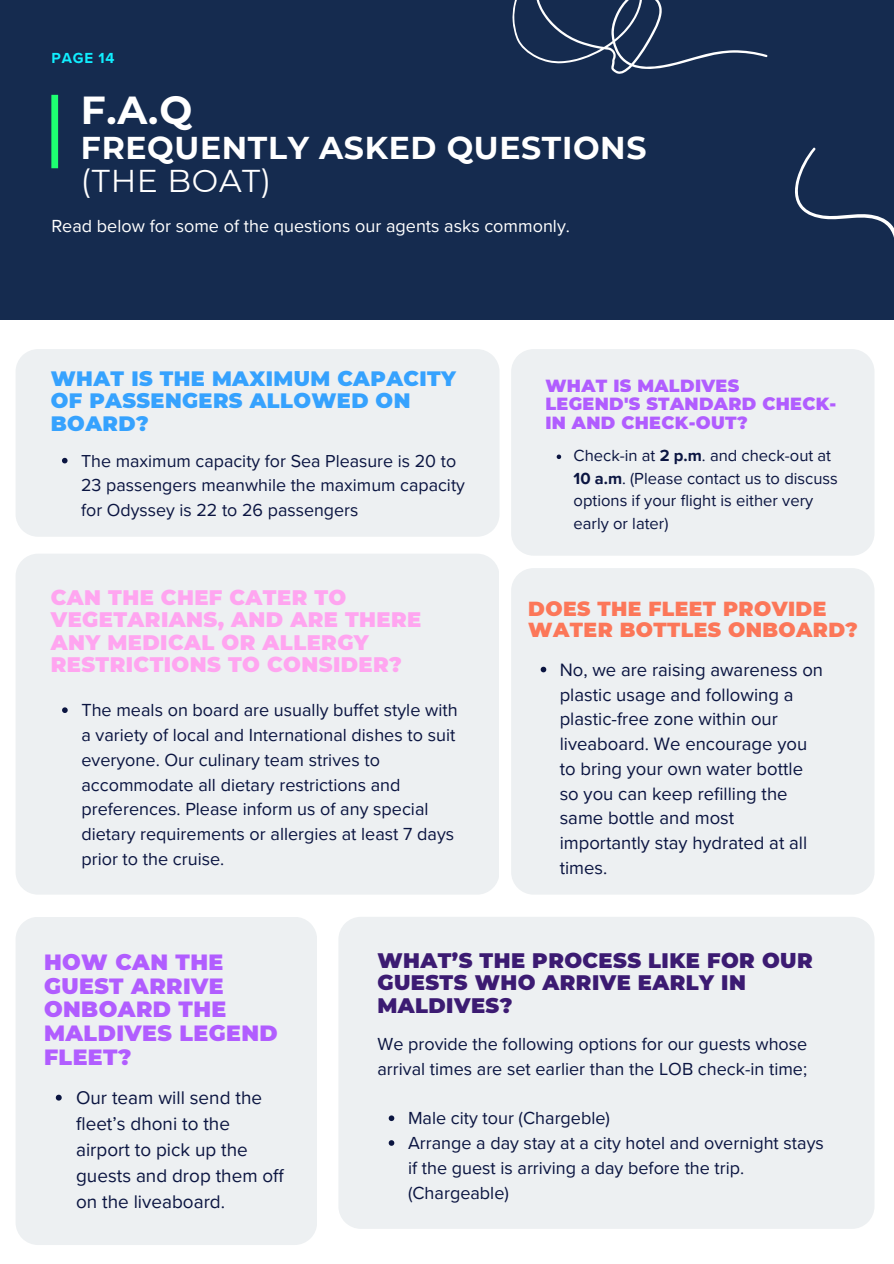
<style>
.page{position:relative;width:894px;height:1264px;background:#fff}
.page>*{position:absolute;margin:0;border:0;box-sizing:border-box;transform-origin:0 0}
.t1{font:700 39px "Montserrat";color:#fff}
.t2{font:700 31.5px/33.8px "Montserrat";letter-spacing:.02em;color:#fff}
.t3{font:900 22.05px/23.5px "Montserrat";letter-spacing:.02em;color:#b15dff}
.t4{font:900 21px/22.5px "Montserrat";letter-spacing:.02em;color:#ffa5f0}
.t5{font:900 21px/22.5px "Montserrat";letter-spacing:.02em;color:#3c1b72}
.t6{font:900 20.85px/22.4px "Montserrat";letter-spacing:.02em;color:#36a2fe}
.t7{font:900 20.25px/21.3px "Montserrat";letter-spacing:.02em;color:#fc7759}
.t8{font:18.9px/26px "Proxima Nova";color:#0b1541}
.t9{font:18.45px/24.8px "Proxima Nova";color:#0b1541}
.t10{font:18px/24.8px "Proxima Nova";color:#0b1541}
.t11{font:18px "Proxima Nova";color:#fff}
.t12{font:17.85px/24.5px "Proxima Nova";color:#0b1541}
.t13{font:900 17.55px/18.8px "Montserrat";letter-spacing:.02em;color:#b15dff}
.t14{font:16.5px/22.5px "Proxima Nova";color:#0b1541}
.t15{font:700 15px "Proxima Nova";letter-spacing:.05em;color:#10eeff}
.s1{font-weight:400}
.s2{font-weight:700}
</style>
<div class="page">
<div style="left:16px;top:349px;width:483px;height:188px;background:#edf0f2"></div>
<svg style="left:62px;top:458px;width:5px;height:5px"></svg>
<div style="left:16px;top:553px;width:483px;height:341px;background:#edf0f2;border-radius:22px"></div>
<svg style="left:62px;top:707px;width:6px;height:6px"></svg>
<div style="left:338px;top:917px;width:536px;height:311px;background:#edf0f2"></div>
<svg style="left:388px;top:1115px;width:6px;height:6px"></svg>
<svg style="left:388px;top:1140px;width:6px;height:5px"></svg>
<div style="left:16px;top:917px;width:301px;height:327px;background:#edf0f2"></div>
<svg style="left:56px;top:1094px;width:6px;height:6px"></svg>
<div style="left:511px;top:349px;width:363px;height:206px;background:#edf0f2"></div>
<svg style="left:556px;top:454px;width:5px;height:5px"></svg>
<div style="left:511px;top:568px;width:363px;height:326px;background:#edf0f2;border-radius:22px"></div>
<svg style="left:540px;top:666px;width:6px;height:6px"></svg>
<div style="left:0;top:0;width:893px;height:320px;background:#152b4f"></div>
<svg style="left:512px;top:0;width:255px;height:74px"></svg>
<svg style="left:784px;top:147px;width:109px;height:229px"></svg>
<div style="left:51px;top:95px;width:7px;height:73px;background:#1eff71"></div>
<h3 class="t15" style="left:52px;top:50px;width:64px">PAGE 14</h3>
<p class="t1" style="left:81px;top:86px;width:113px">F.A.Q</p>
<p class="t2" style="left:81px;top:130px;width:567px">FREQUENTLY ASKED QUESTIONS <span class="s1">(THE BOAT)</span></p>
<h2 class="t11" style="left:51px;top:215px;width:520px">Read below for some of the questions our agents asks commonly.</h2>
<p class="t6" style="left:51px;top:367px;width:406px">WHAT IS THE MAXIMUM CAPACITY<br>OF PASSENGERS ALLOWED ON<br>BOARD?</p>
<p class="t12" style="left:81px;top:449px;width:385px">The maximum capacity for Sea Pleasure is 20 to<br>23 passengers meanwhile the maximum capacity for Odyssey is 22 to 26 passengers</p>
<h1 class="t4" style="left:51px;top:585px;width:372px">CAN THE CHEF CATER TO<br>VEGETARIANS, AND ARE THERE<br>ANY MEDICAL OR ALLERGY<br>RESTRICTIONS TO CONSIDER?</h1>
<h3 class="t10" style="left:81px;top:698px;width:377px">The meals on board are usually buffet style with a variety of local and International dishes to suit everyone. Our culinary team strives to accommodate all dietary restrictions and preferences. Please inform us of any special dietary requirements or allergies at least 7 days prior to the cruise.</h3>
<p class="t13" style="left:545px;top:376px;width:292px">WHAT IS MALDIVES<br>LEGEND'S STANDARD CHECK-<br>IN AND CHECK-OUT?</p>
<h2 class="t14" style="left:573px;top:445px;width:266px">Check-in at <span class="s2">2 p.m</span>. and check-out at<br><span class="s2">10 a.m</span>. (Please contact us to discuss options if your flight is either very early or later)</h2>
<p class="t7" style="left:528px;top:598px;width:331px">DOES THE FLEET PROVIDE<br>WATER BOTTLES ONBOARD?</p>
<h2 class="t9" style="left:559px;top:657px;width:265px">No, we are raising awareness on plastic usage and following a plastic-free zone within our liveaboard. We encourage you to bring your own water bottle so you can keep refilling the same bottle and most importantly stay hydrated at all times.</h2>
<p class="t3" style="left:44px;top:950px;width:235px">HOW CAN THE<br>GUEST ARRIVE<br>ONBOARD THE<br>MALDIVES LEGEND<br>FLEET?</p>
<h2 class="t8" style="left:76px;top:1085px;width:209px">Our team will send the fleet’s dhoni to the airport to pick up the guests and drop them off on the liveaboard.</h2>
<p class="t5" style="left:377px;top:948px;width:436px">WHAT’S THE PROCESS LIKE FOR OUR<br>GUESTS WHO ARRIVE EARLY IN<br>MALDIVES?</p>
<h2 class="t10" style="left:377px;top:1032px;width:431px">We provide the following options for our guests whose arrival times are set earlier than the LOB check-in time;</h2>
<p class="t10" style="left:408px;top:1106px;width:203px">Male city tour (Chargeble)</p>
<h2 class="t10" style="left:408px;top:1131px;width:417px">Arrange a day stay at a city hotel and overnight stays if the guest is arriving a day before the trip. (Chargeable)</h2>
</div>
